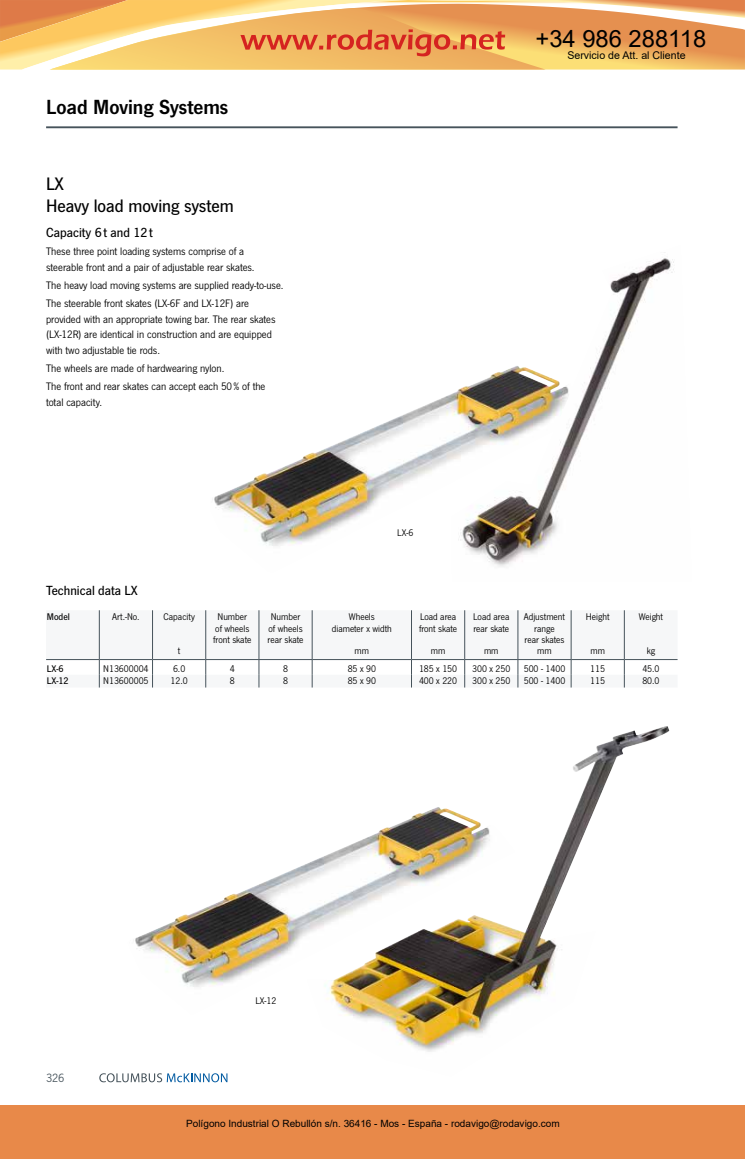
<style>
.page{position:relative;width:745px;height:1159px;background:#fff}
.page>*{position:absolute;margin:0;border:0;box-sizing:border-box;transform-origin:0 0}
.t1{font:23.75px "Arial";color:#000}
.t2{font:21.25px "News Got Dem";color:#000}
.t3{font:500 18.75px/21.8px "News Got";color:#000}
.t4{font:500 13.75px "News Got";color:#000}
.t5{font:12.5px "News Got";color:#46535b}
.t6{font:11.25px/15.5px "News Got";color:#000}
.t7{font:10.62px "Arial";color:#000}
.t8{font:10px/11.2px "News Got";color:#000;text-align:center}
.t9{font:10px "Arial";color:#000}
.t10{font:500 10px "News Got";color:#000}
</style>
<div class="page">
<img style="left:214px;top:394px;width:237px;height:152px">
<img style="left:451px;top:252px;width:223px;height:315px">
<img style="left:135px;top:726px;width:534px;height:350px">
<hr style="left:46px;top:126px;width:631px;height:2px;background:#46535b">
<svg style="left:99px;top:1073px;width:128px;height:9px"></svg>
<svg style="left:46px;top:610px;width:631px;height:77px"></svg>
<div style="left:0;top:1105px;width:744px;height:54px;background:#e88949"></div>
<svg style="left:0;top:0;width:744px;height:70px"></svg>
<h1 class="t1" style="left:535px;top:22px;width:172px">+34 986 288118</h1>
<h2 class="t2" style="left:46px;top:95px;width:183px">Load Moving Systems</h2>
<h3 class="t3" style="left:46px;top:173px;width:189px">LX<br>Heavy load moving system</h3>
<p class="t4" style="left:46px;top:224px;width:108px">Capacity 6t and 12t</p>
<p class="t6" style="left:46px;top:244px;width:210px">These three point loading systems comprise of a steerable front and a pair of adjustable rear skates.</p>
<p class="t6" style="left:46px;top:276px;width:239px;line-height:18.4px">The heavy load moving systems are supplied ready-to-use.<br>The steerable front skates (LX-6F and LX-12F) are</p>
<p class="t6" style="left:46px;top:311px;width:231px">provided with an appropriate towing bar. The rear skates (LX-12R) are identical in construction and are equipped with two adjustable tie rods.</p>
<p class="t6" style="left:46px;top:359px;width:221px;line-height:18.4px">The wheels are made of hardwearing nylon.<br>The front and rear skates can accept each 50% of the</p>
<p class="t6" style="left:46px;top:395px;width:58px">total capacity.</p>
<p class="t7" style="left:567px;top:48px;width:120px">Servicio de Att. al Cliente</p>
<p class="t8" style="left:397px;top:527px;width:18px">LX-6</p>
<p class="t4" style="left:46px;top:582px;width:93px">Technical data LX</p>
<p class="t10" style="left:47px;top:611px;width:25px">Model</p>
<p class="t8" style="left:112px;top:612px;width:29px">Art.-No.</p>
<p class="t8" style="left:163px;top:612px;width:33px">Capacity</p>
<p class="t8" style="left:178px;top:645px;width:4px">t</p>
<p class="t8" style="left:213px;top:612px;width:40px">Number of wheels front skate</p>
<p class="t8" style="left:267px;top:612px;width:37px">Number of wheels rear skate</p>
<p class="t8" style="left:331px;top:612px;width:61px">Wheels diameter x width</p>
<p class="t8" style="left:354px;top:645px;width:16px">mm</p>
<p class="t8" style="left:419px;top:612px;width:40px;text-align:left">Load area front skate</p>
<p class="t8" style="left:430px;top:645px;width:16px">mm</p>
<p class="t8" style="left:473px;top:612px;width:38px;text-align:left">Load area rear skate</p>
<p class="t8" style="left:483px;top:645px;width:16px">mm</p>
<p class="t8" style="left:523px;top:612px;width:43px">Adjustment range<br>rear skates mm</p>
<p class="t8" style="left:585px;top:612px;width:25px">Height</p>
<p class="t8" style="left:590px;top:645px;width:16px">mm</p>
<p class="t8" style="left:638px;top:612px;width:26px">Weight</p>
<p class="t8" style="left:646px;top:645px;width:10px">kg</p>
<p class="t10" style="left:47px;top:663px;width:18px">LX-6</p>
<p class="t8" style="left:103px;top:663px;width:47px">N13600004</p>
<p class="t8" style="left:173px;top:663px;width:14px">6.0</p>
<p class="t8" style="left:230px;top:663px;width:6px">4</p>
<p class="t8" style="left:283px;top:663px;width:6px">8</p>
<p class="t8" style="left:347px;top:663px;width:30px">85 x 90</p>
<p class="t8" style="left:419px;top:663px;width:40px">185 x 150</p>
<p class="t8" style="left:472px;top:663px;width:40px">300 x 250</p>
<p class="t8" style="left:523px;top:663px;width:43px">500 - 1400</p>
<p class="t8" style="left:590px;top:663px;width:16px">115</p>
<p class="t8" style="left:642px;top:663px;width:19px">45.0</p>
<p class="t10" style="left:47px;top:675px;width:23px">LX-12</p>
<p class="t8" style="left:103px;top:676px;width:47px">N13600005</p>
<p class="t8" style="left:170px;top:676px;width:19px">12.0</p>
<p class="t8" style="left:230px;top:676px;width:6px">8</p>
<p class="t8" style="left:283px;top:676px;width:6px">8</p>
<p class="t8" style="left:347px;top:676px;width:30px">85 x 90</p>
<p class="t8" style="left:419px;top:676px;width:40px">400 x 220</p>
<p class="t8" style="left:472px;top:676px;width:40px">300 x 250</p>
<p class="t8" style="left:523px;top:676px;width:43px">500 - 1400</p>
<p class="t8" style="left:590px;top:676px;width:16px">115</p>
<p class="t8" style="left:642px;top:676px;width:19px">80.0</p>
<p class="t5" style="left:46px;top:1071px;width:20px">326</p>
<p class="t8" style="left:255px;top:995px;width:23px">LX-12</p>
<p class="t9" style="left:186px;top:1117px;width:375px">Polígono Industrial O Rebullón s/n. 36416 - Mos - España - rodavigo@rodavigo.com</p>
</div>
